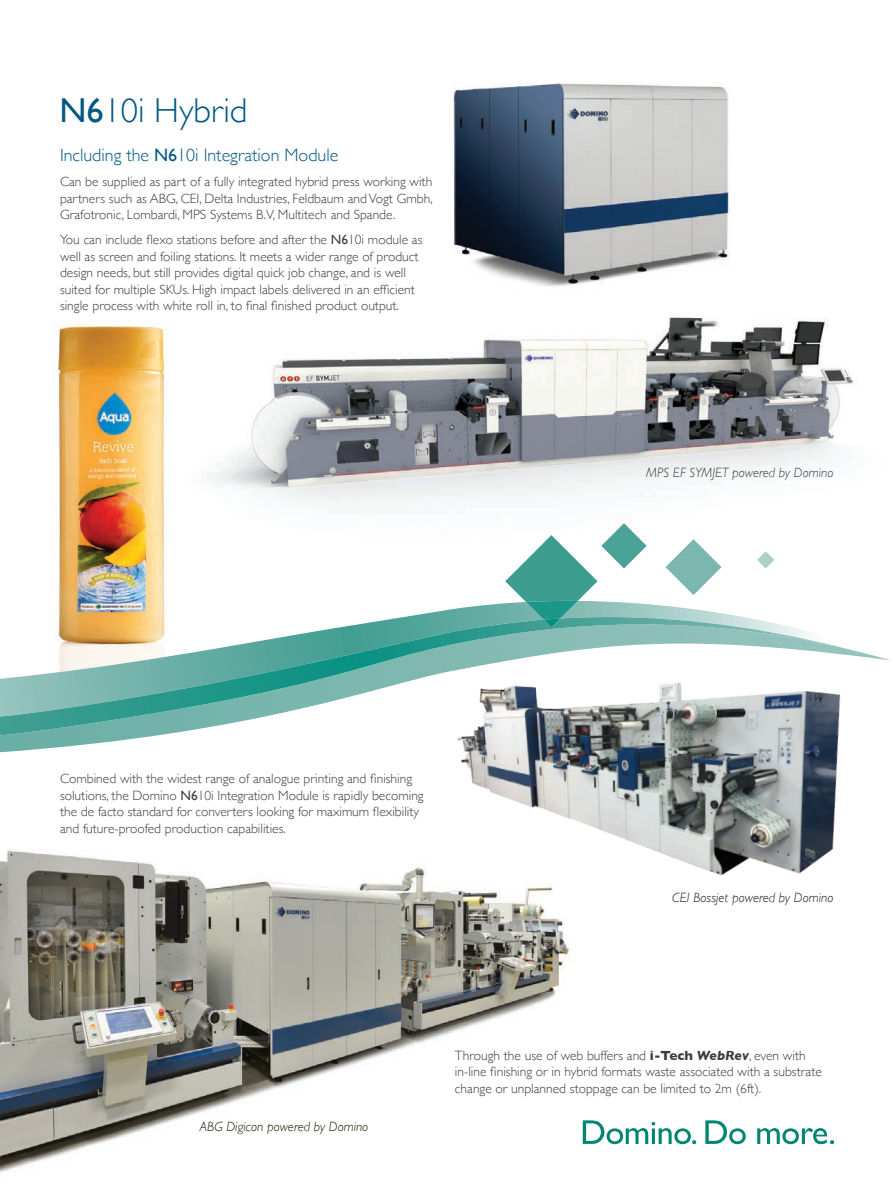
<style>
.page{position:relative;width:893px;height:1191px;background:#fff}
.page>*{position:absolute;margin:0;border:0;box-sizing:border-box;transform-origin:0 0}
.t1{font:300 34.5px "Gill Sans";color:#005883}
.t2{font:300 18px "Gill Sans";color:#005883}
.t3{font:300 13.5px/16.5px "Gill Sans";color:#3e3e3f}
.t4{font:italic 300 13.5px "Gill Sans";color:#3e3e3f}
.t5{font:italic 300 13.5px "Gill Sans";color:#251a05}
.t6{font:italic 300 13.5px "Gill Sans";color:#231f20}
.s1{font-weight:400}
.s2{font-weight:700}
.s3{font-weight:700;font-style:italic}
</style>
<div class="page">
<img style="left:453px;top:82px;width:277px;height:205px">
<img style="left:0;top:850px;width:617px;height:322px">
<img style="left:57px;top:321px;width:109px;height:280px">
<img style="left:209px;top:317px;width:645px;height:189px">
<svg style="left:665px;top:539px;width:56px;height:56px"></svg>
<svg style="left:757px;top:551px;width:17px;height:17px"></svg>
<img style="left:58px;top:601px;width:625px;height:16px">
<img style="left:526px;top:602px;width:52px;height:6px">
<svg style="left:0;top:735px;width:159px;height:17px"></svg>
<img style="left:0;top:617px;width:891px;height:118px">
<svg style="left:505px;top:523px;width:142px;height:79px"></svg>
<svg style="left:583px;top:1120px;width:251px;height:24px"></svg>
<img style="left:451px;top:608px;width:411px;height:316px">
<h1 class="t1" style="left:60px;top:83px;width:189px"><span class="s1">N6</span>10i Hybrid</h1>
<h2 class="t2" style="left:60px;top:141px;width:280px">Including the <span class="s1">N6</span>10i Integration Module</h2>
<p class="t3" style="left:60px;top:173px;width:374px;text-align:justify">Can be supplied as part of a fully integrated hybrid press working with partners such as ABG, CEI, Delta Industries, Feldbaum and Vogt Gmbh, Grafotronic, Lombardi, MPS Systems B.V, Multitech and Spande.</p>
<p class="t3" style="left:60px;top:231px;width:364px">You can include flexo stations before and after the <span class="s1">N6</span>10i module as well as screen and foiling stations. It meets a wider range of product design needs, but still provides digital quick job change, and is well suited for multiple SKUs. High impact labels delivered in an efficient single process with white roll in, to final finished product output.</p>
<p class="t4" style="left:646px;top:465px;width:189px">MPS EF SYMJET powered by Domino</p>
<p class="t3" style="left:60px;top:770px;width:365px">Combined with the widest range of analogue printing and finishing solutions, the Domino <span class="s1">N6</span>10i Integration Module is rapidly becoming the de facto standard for converters looking for maximum flexibility and future-proofed production capabilities.</p>
<p class="t6" style="left:672px;top:889px;width:163px">CEI Bossjet powered by Domino</p>
<p class="t5" style="left:200px;top:1118px;width:170px">ABG Digicon powered by Domino</p>
<p class="t3" style="left:455px;top:1046px;width:368px">Through the use of web buffers and <span class="s2">i-Tech</span> <span class="s3">WebRev</span>, even with in-line finishing or in hybrid formats waste associated with a substrate change or unplanned stoppage can be limited to 2m (6ft).</p>
</div>
